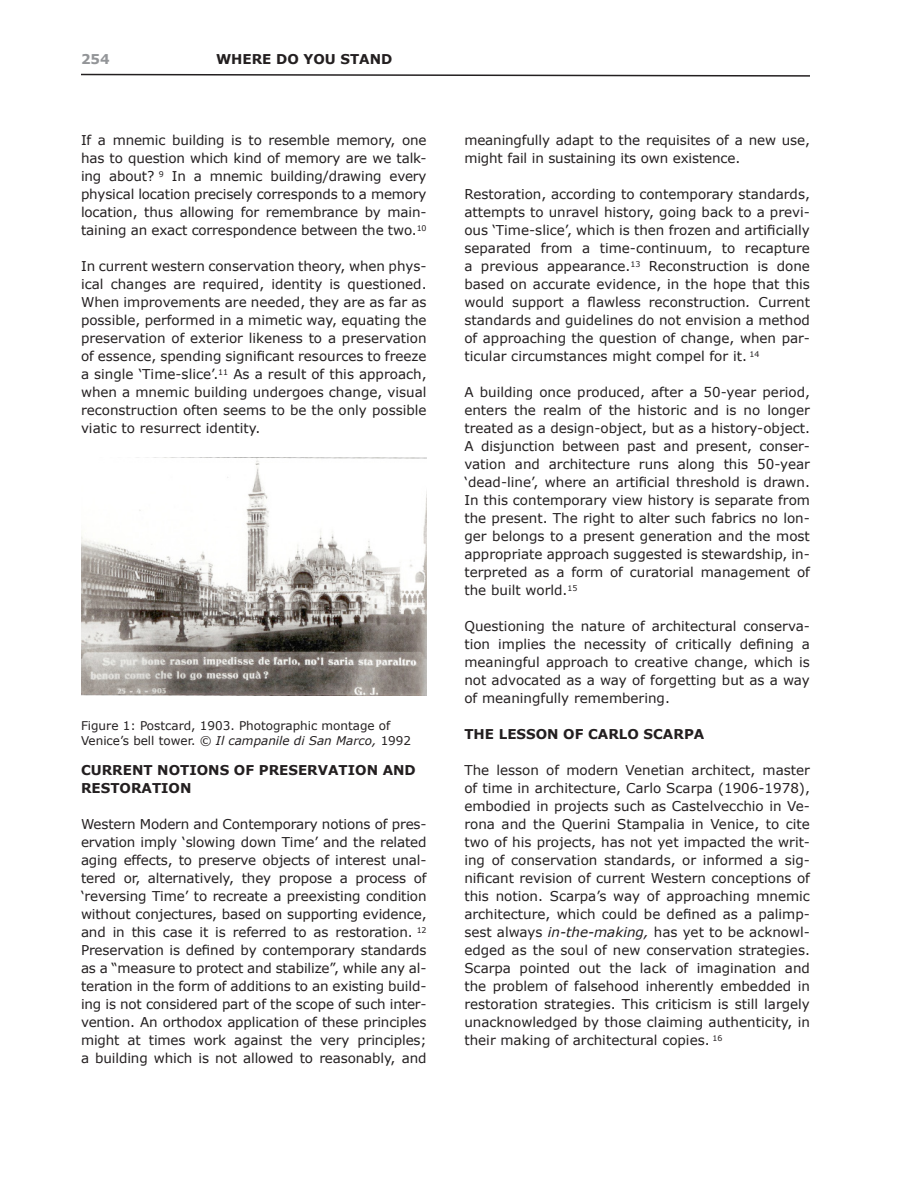
<style>
.page{position:relative;width:918px;height:1188px;background:#fff}
.page>*{position:absolute;margin:0;border:0;box-sizing:border-box;transform-origin:0 0}
.Body_Text_Indent{font:13.5px/18px "Verdana";color:#231f20;text-align:justify}
.Body_Text{font:13.5px/18px "Verdana";color:#231f20;text-align:justify}
._2_Head{font:700 13.5px/18px "Verdana";color:#231f20}
.t1{font:700 13.5px "Verdana";color:#939598}
.t2{font:12px/14.4px "Verdana";color:#231f20}
.s1{font-style:italic}
</style>
<div class="page">
<svg style="left:81px;top:73px;width:729px;height:4px"></svg>
<img style="left:81px;top:458px;width:346px;height:237px">
<p class="t1" style="left:81px;top:51px;width:30px">254</p>
<p class="_2_Head" style="left:216px;top:50px;width:178px">WHERE DO YOU STAND</p>
<p class="Body_Text" style="left:81px;top:131px;width:347px">If a mnemic building is to resemble memory, one has to question which kind of memory are we talk&shy;ing about? <sup>9</sup> In a mnemic building/drawing every physical location precisely corresponds to a memory location, thus allowing for remembrance by main&shy;taining an exact correspondence between the two.<sup>10</sup></p>
<p class="Body_Text" style="left:81px;top:257px;width:347px">In current western conservation theory, when phys&shy;ical changes are required, identity is questioned.<br>When improvements are needed, they are as far as possible, performed in a mimetic way, equating the preservation of exterior likeness to a preservation of essence, spending significant resources to freeze a single ‘Time-slice’.<sup>11</sup> As a result of this approach, when a mnemic building undergoes change, visual reconstruction often seems to be the only possible viatic to resurrect identity.</p>
<p class="t2" style="left:81px;top:718px;width:332px">Figure 1: Postcard, 1903. Photographic montage of<br>Venice’s bell tower. © <span class="s1">Il campanile di San Marco,</span> 1992</p>
<p class="_2_Head" style="left:81px;top:761px;width:336px">CURRENT NOTIONS OF PRESERVATION AND<br>RESTORATION</p>
<p class="Body_Text_Indent" style="left:81px;top:815px;width:347px">Western Modern and Contemporary notions of pres&shy;ervation imply ‘slowing down Time’ and the related aging effects, to preserve objects of interest unal&shy;tered or, alternatively, they propose a process of ‘reversing Time’ to recreate a preexisting condition without conjectures, based on supporting evidence, and in this case it is referred to as restoration. <sup>12<br></sup>Preservation is defined by contemporary standards as a “measure to protect and stabilize”, while any al&shy;teration in the form of additions to an existing build&shy;ing is not considered part of the scope of such inter&shy;vention. An orthodox application of these principles might at times work against the very principles; a building which is not allowed to reasonably, and</p>
<p class="Body_Text_Indent" style="left:464px;top:131px;width:347px">meaningfully adapt to the requisites of a new use, might fail in sustaining its own existence.</p>
<p class="Body_Text_Indent" style="left:464px;top:185px;width:347px">Restoration, according to contemporary standards, attempts to unravel history, going back to a previ&shy;ous ‘Time-slice’, which is then frozen and artificially separated from a time-continuum, to recapture a previous appearance.<sup>13</sup> Reconstruction is done based on accurate evidence, in the hope that this would support a flawless reconstruction<span class="s1">.</span> Current standards and guidelines do not envision a method of approaching the question of change, when par&shy;ticular circumstances might compel for it. <sup>14</sup></p>
<p class="Body_Text_Indent" style="left:464px;top:383px;width:347px">A building once produced, after a 50-year period, enters the realm of the historic and is no longer treated as a design-object, but as a history-object.<br>A disjunction between past and present, conser&shy;vation and architecture runs along this 50-year ‘dead-line’, where an artificial threshold is drawn.<br>In this contemporary view history is separate from the present. The right to alter such fabrics no lon&shy;ger belongs to a present generation and the most appropriate approach suggested is stewardship, in&shy;terpreted as a form of curatorial management of the built world.<sup>15</sup></p>
<p class="Body_Text_Indent" style="left:464px;top:617px;width:347px">Questioning the nature of architectural conserva&shy;tion implies the necessity of critically defining a meaningful approach to creative change, which is not advocated as a way of forgetting but as a way of meaningfully remembering.</p>
<p class="_2_Head" style="left:464px;top:725px;width:241px">THE LESSON OF CARLO SCARPA</p>
<p class="Body_Text" style="left:464px;top:761px;width:347px">The lesson of modern Venetian architect, master of time in architecture, Carlo Scarpa (1906-1978), embodied in projects such as Castelvecchio in Ve&shy;rona and the Querini Stampalia in Venice, to cite two of his projects, has not yet impacted the writ&shy;ing of conservation standards, or informed a sig&shy;nificant revision of current Western conceptions of this notion. Scarpa’s way of approaching mnemic architecture, which could be defined as a palimp&shy;sest always <span class="s1">in-the-making,</span> has yet to be acknowl&shy;edged as the soul of new conservation strategies.<br>Scarpa pointed out the lack of imagination and the problem of falsehood inherently embedded in restoration strategies. This criticism is still largely unacknowledged by those claiming authenticity, in their making of architectural copies. <sup>16</sup></p>
</div>
